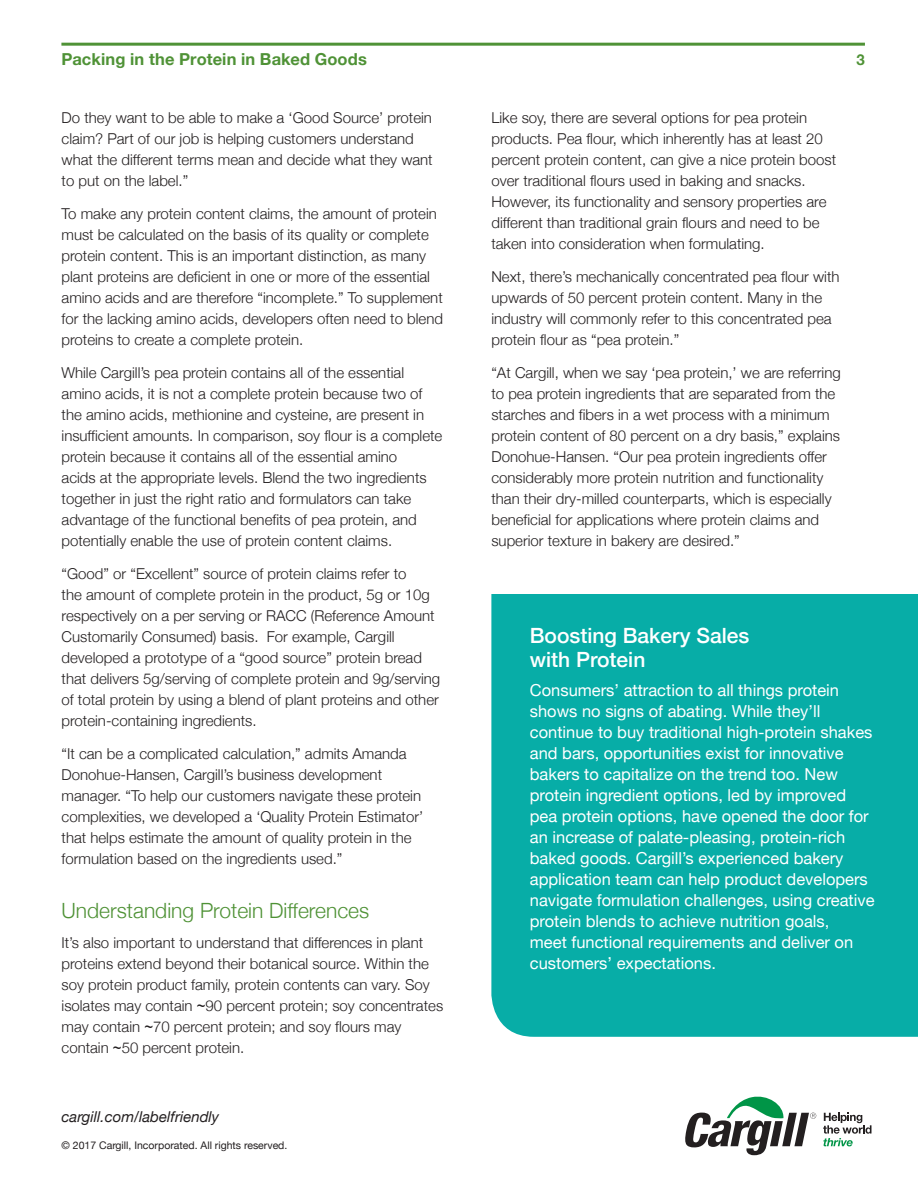
<style>
.page{position:relative;width:918px;height:1188px;background:#fff}
.page>*{position:absolute;margin:0;border:0;box-sizing:border-box;transform-origin:0 0}
.subhd-kim{font:300 21px "Helvetica Neue";color:#4f9236}
.subhd-kim-2{font:500 21px/24px "Helvetica Neue";color:#fff}
.t1{font:16.5px/21px "Helvetica Neue";color:#fff}
.t2{font:700 16.5px "Helvetica Neue";letter-spacing:.01em;color:#4f9236}
.t3{font:300 15px/21px "Helvetica Neue";color:#231f20}
.t4{font:italic 15px "Helvetica Neue";color:#231f20}
.t5{font:700 15px "Helvetica Neue";color:#4f9236}
.t6{font:10.5px "Helvetica Neue";color:#231f20}
.s1{font-family:"Arial";font-weight:400}
</style>
<div class="page">
<hr style="left:61px;top:43px;width:804px;height:3px;background:#4f9236">
<svg style="left:685px;top:1096px;width:131px;height:59px"></svg>
<svg style="left:823px;top:1113px;width:49px;height:33px"></svg>
<div style="left:491px;top:594px;width:427px;height:443px;background:#07ada7"></div>
<p class="t2" style="left:61px;top:46px;width:307px">Packing in the Protein in Baked Goods</p>
<p class="t5" style="left:857px;top:48px;width:10px">3</p>
<p class="t3" style="left:62px;top:106px;width:373px">Do they want to be able to make a ‘Good Source’ protein claim? Part of our job is helping customers understand what the different terms mean and decide what they want to put on the label.”</p>
<p class="t3" style="left:62px;top:202px;width:383px">To make any protein content claims, the amount of protein must be calculated on the basis of its quality or complete protein content. This is an important distinction, as many plant proteins are deficient in one or more of the essential amino acids and are therefore “incomplete.” To supplement for the lacking amino acids, developers often need to blend proteins to create a complete protein.</p>
<p class="t3" style="left:62px;top:361px;width:382px">While Cargill’s pea protein contains all of the essential amino acids, it is not a complete protein because two of the amino acids, methionine and cysteine, are present in insufficient amounts. In comparison, soy flour is a complete protein because it contains all of the essential amino<br>acids at the appropriate levels. Blend the two ingredients together in just the right ratio and formulators can take advantage of the functional benefits of pea protein, and potentially enable the use of protein content claims.</p>
<p class="t3" style="left:62px;top:562px;width:380px">“Good” or “Excellent” source of protein claims refer to<br>the amount of complete protein in the product, 5g or 10g respectively on a per serving or RACC (Reference Amount Customarily Consumed) basis. For example, Cargill developed a prototype of a “good source” protein bread that delivers 5g/serving of complete protein and 9g/serving of total protein by using a blend of plant proteins and other protein-containing ingredients.</p>
<p class="t3" style="left:62px;top:742px;width:363px">“It can be a complicated calculation,” admits Amanda Donohue-Hansen, Cargill’s business development manager. “To help our customers navigate these protein complexities, we developed a ‘Quality Protein Estimator’ that helps estimate the amount of quality protein in the formulation based on the ingredients used.”</p>
<p class="subhd-kim" style="left:62px;top:893px;width:309px">Understanding Protein Differences</p>
<p class="t3" style="left:62px;top:931px;width:383px">It’s also important to understand that differences in plant proteins extend beyond their botanical source. Within the soy protein product family, protein contents can vary. Soy isolates may contain <span class="s1">~</span>90 percent protein; soy concentrates may contain <span class="s1">~</span>70 percent protein; and soy flours may contain <span class="s1">~</span>50 percent protein.</p>
<p class="t4" style="left:62px;top:1105px;width:159px">cargill.com/labelfriendly</p>
<p class="t6" style="left:62px;top:1137px;width:227px">© 2017 Cargill, Incorporated. All rights reserved.</p>
<p class="t3" style="left:491px;top:106px;width:346px">Like soy, there are several options for pea protein products. Pea flour, which inherently has at least 20 percent protein content, can give a nice protein boost over traditional flours used in baking and snacks.<br>However, its functionality and sensory properties are different than traditional grain flours and need to be taken into consideration when formulating.</p>
<p class="t3" style="left:491px;top:265px;width:350px">Next, there’s mechanically concentrated pea flour with upwards of 50 percent protein content. Many in the industry will commonly refer to this concentrated pea protein flour as “pea protein.”</p>
<p class="t3" style="left:491px;top:361px;width:351px">“At Cargill, when we say ‘pea protein,’ we are referring to pea protein ingredients that are separated from the starches and fibers in a wet process with a minimum protein content of 80 percent on a dry basis,” explains Donohue-Hansen. “Our pea protein ingredients offer considerably more protein nutrition and functionality than their dry-milled counterparts, which is especially beneficial for applications where protein claims and superior texture in bakery are desired.”</p>
<p class="subhd-kim-2" style="left:530px;top:622px;width:221px">Boosting Bakery Sales with Protein</p>
<p class="t1" style="left:530px;top:680px;width:346px">Consumers’ attraction to all things protein shows no signs of abating. While they’ll continue to buy traditional high-protein shakes and bars, opportunities exist for innovative bakers to capitalize on the trend too. New protein ingredient options, led by improved pea protein options, have opened the door for an increase of palate-pleasing, protein-rich baked goods. Cargill’s experienced bakery application team can help product developers navigate formulation challenges, using creative protein blends to achieve nutrition goals,<br>meet functional requirements and deliver on customers’ expectations.</p>
</div>
